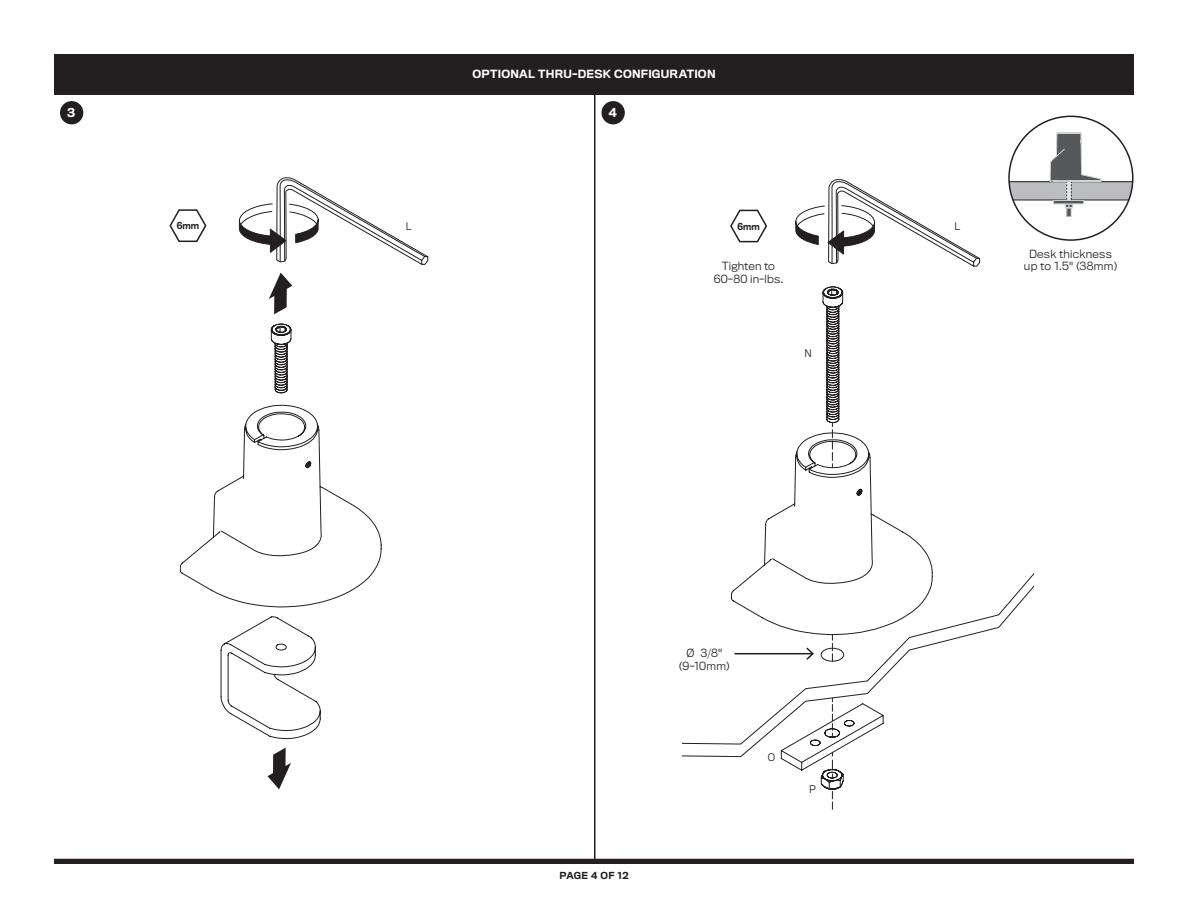
<style>
.page{position:relative;width:1188px;height:918px;background:#fff}
.page>*{position:absolute;margin:0;border:0;box-sizing:border-box;transform-origin:0 0}
.t1{font:500 11.4px "Titling Gothic FB";color:#fff}
.Part_No{font:300 10.5px/13.5px "Titling Gothic FB";letter-spacing:.025em;color:#231f20;text-align:center}
.t2{font:500 10.5px "Titling Gothic FB";letter-spacing:.025em;color:#fff}
.t3{font:300 9.75px "Titling Gothic FB";color:#231f20}
.t4{font:500 9px "Titling Gothic FB";color:#231f20}
.t5{font:500 9px "Titling Gothic FB";color:#231f20;scale:.9 1}
</style>
<div class="page">
<div style="left:54px;top:859px;width:1080px;height:5px;background:#231f20"></div>
<div style="left:60px;top:101px;width:23px;height:23px;background:#231f20;border-radius:50%"></div>
<div style="left:602px;top:101px;width:23px;height:23px;background:#231f20;border-radius:50%"></div>
<div style="left:54px;top:54px;width:1080px;height:40px;background:#231f20"></div>
<hr style="left:594px;top:89px;width:2px;height:772px;background:#231f20">
<svg style="left:271px;top:323px;width:21px;height:6px"></svg>
<svg style="left:180px;top:329px;width:202px;height:410px"></svg>
<svg style="left:267px;top:747px;width:24px;height:43px"></svg>
<svg style="left:239px;top:177px;width:190px;height:138px"></svg>
<svg style="left:781px;top:433px;width:91px;height:78px"></svg>
<svg style="left:683px;top:511px;width:351px;height:299px"></svg>
<svg style="left:832px;top:698px;width:1px;height:39px"></svg>
<svg style="left:821px;top:752px;width:23px;height:57px"></svg>
<svg style="left:822px;top:286px;width:21px;height:181px"></svg>
<svg style="left:795px;top:179px;width:186px;height:88px"></svg>
<div style="left:1067px;top:204px;width:4px;height:13px;border:1px solid #d1d2d4"></div>
<svg style="left:1009px;top:132px;width:122px;height:76px"></svg>
<svg style="left:169px;top:209px;width:38px;height:34px"></svg>
<svg style="left:730px;top:209px;width:37px;height:34px"></svg>
<hr style="left:734px;top:653px;width:79px;height:1px;background:#231f20">
<svg style="left:805px;top:635px;width:40px;height:28px"></svg>
<p class="t2" style="left:472px;top:68px;width:245px">OPTIONAL THRU-DESK CONFIGURATION</p>
<p class="t1" style="left:67px;top:106px;width:10px">3</p>
<p class="t1" style="left:609px;top:106px;width:9px">4</p>
<p class="t3" style="left:406px;top:220px;width:7px">L</p>
<p class="t3" style="left:954px;top:220px;width:7px">L</p>
<p class="t5" style="left:177px;top:220px;width:26px">6mm</p>
<p class="t5" style="left:737px;top:221px;width:26px">6mm</p>
<p class="Part_No" style="left:714px;top:259px;width:71px">Tighten to<br>60-80 in-lbs.</p>
<p class="t3" style="left:805px;top:348px;width:9px">N</p>
<p class="Part_No" style="left:1029px;top:247px;width:84px">Desk thickness</p>
<p class="Part_No" style="left:1024px;top:260px;width:95px">up to 1.5" (38mm)</p>
<p class="t4" style="left:559px;top:870px;width:71px">PAGE 4 OF 12</p>
<p class="Part_No" style="left:679px;top:647px;width:52px;line-height:12.6px">Ø 3/8" (9-10mm)</p>
<p class="t3" style="left:768px;top:752px;width:9px">O</p>
<p class="t3" style="left:809px;top:783px;width:8px">P</p>
</div>
